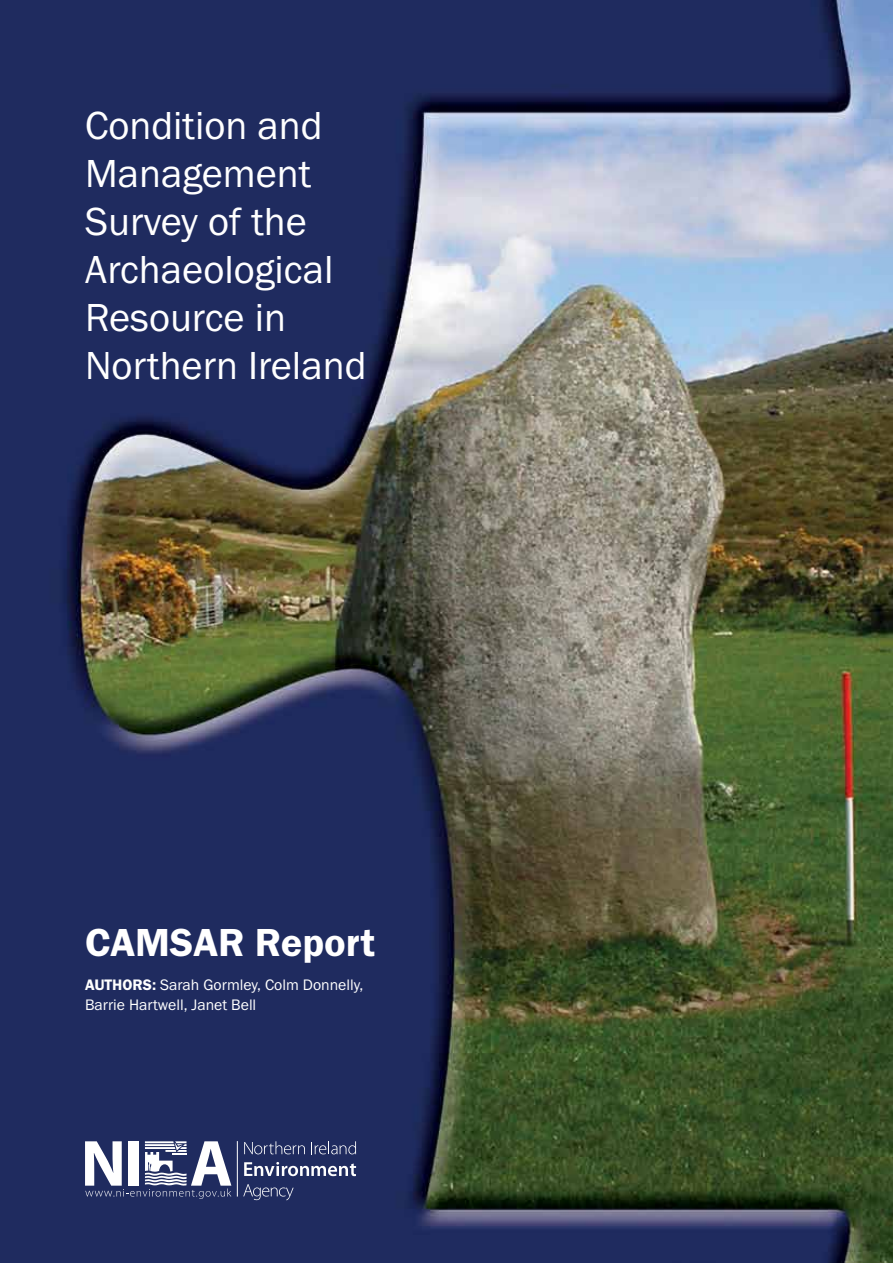
<style>
.page{position:relative;width:893px;height:1263px;background:#fff}
.page>*{position:absolute;margin:0;border:0;box-sizing:border-box;transform-origin:0 0}
.t1{font:40.5px/48px "Franklin Got ITC";color:#fff}
.t2{font:600 40.5px "Franklin Got ITC";color:#fff}
.t3{font:15.75px/19.5px "Franklin Got ITC";color:#fff}
.s1{font-weight:600}
</style>
<div class="page">
<img style="left:0;top:0;width:893px;height:1263px">
<hr style="left:237px;top:1141px;width:1px;height:55px;background:#fff">
<svg style="left:85px;top:1141px;width:146px;height:58px"></svg>
<svg style="left:243px;top:1184px;width:51px;height:16px"></svg>
<svg style="left:244px;top:1141px;width:61px;height:13px"></svg>
<svg style="left:311px;top:1141px;width:45px;height:13px"></svg>
<svg style="left:244px;top:1162px;width:112px;height:14px"></svg>
<p class="t1" style="left:85px;top:100px;width:283px">Condition and<br>Management<br>Survey of the<br>Archaeological<br>Resource in<br>Northern Ireland</p>
<p class="t2" style="left:85px;top:919px;width:291px">CAMSAR REPORT</p>
<p class="t3" style="left:85px;top:975px;width:280px"><span class="s1">AUTHORS:</span> Sarah Gormley, Colm Donnelly,<br>Barrie Hartwell, Janet Bell</p>
</div>
